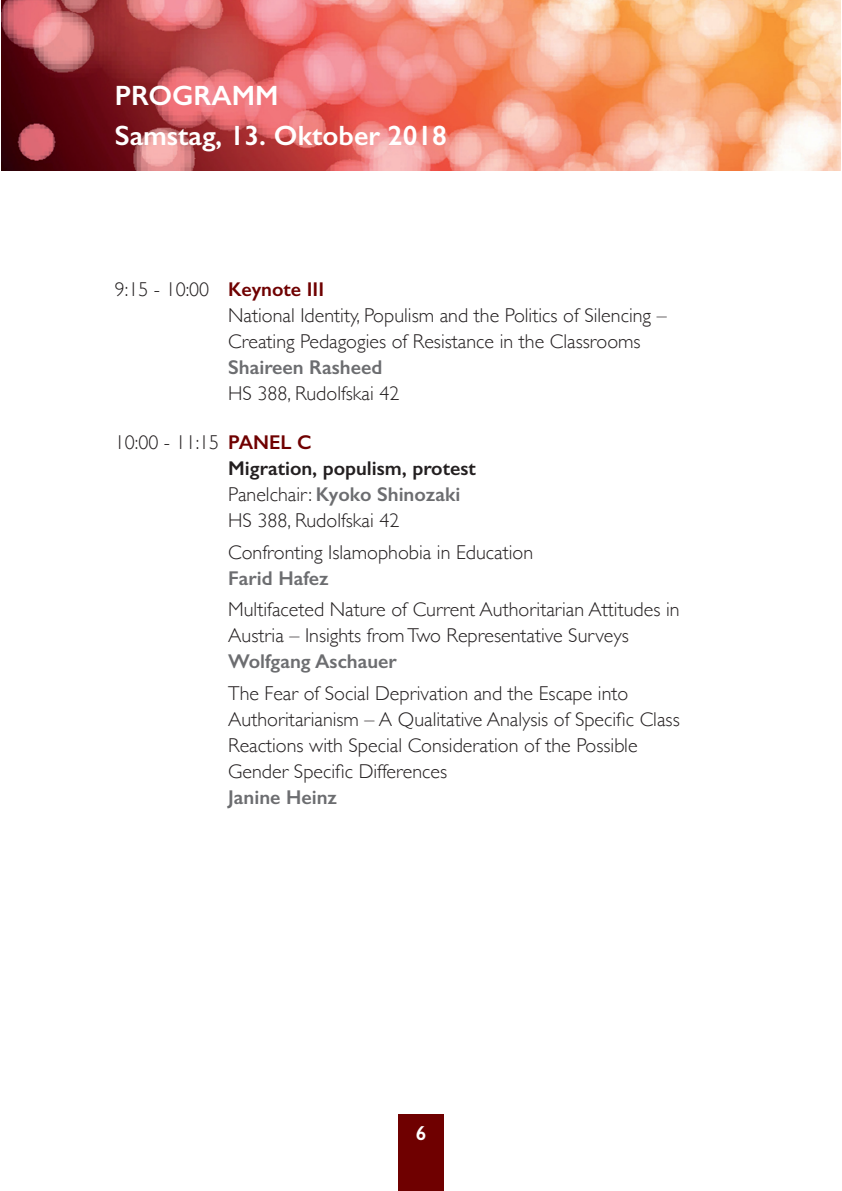
<style>
.page{position:relative;width:842px;height:1191px;background:#fff}
.page>*{position:absolute;margin:0;border:0;box-sizing:border-box;transform-origin:0 0}
.t1{font:600 28px/39.6px "Gill Sans";color:#fff}
.t2{font:300 20px/26px "Gill Sans";color:#231f20}
.t3{font:600 20px "Gill Sans";color:#6c6d70}
.t4{font:600 20px "Gill Sans";color:#fff}
.s1{font-weight:600;color:#6f0000}
.s2{font-weight:600}
.s3{font-weight:600;color:#6c6d70}
</style>
<div class="page">
<img style="left:1px;top:0;width:839px;height:170px">
<div style="left:398px;top:1114px;width:46px;height:77px;background:#6f0000"></div>
<h1 class="t1" style="left:115px;top:76px;width:334px">PROGRAMM<br>Samstag, 13. Oktober 2018</h1>
<p class="t2" style="left:228px;top:277px;width:440px;text-indent:-113px">9:15 - 10:00 <span class="s1">Keynote III<br></span>National Identity, Populism and the Politics of Silencing –<br>Creating Pedagogies of Resistance in the Classrooms</p>
<p class="t3" style="left:228px;top:355px;width:156px">Shaireen Rasheed</p>
<p class="t2" style="left:228px;top:381px;width:173px">HS 388, Rudolfskai 42</p>
<p class="t2" style="left:228px;top:429px;width:249px;text-indent:-113px">10:00 - 11:15 <span class="s1">PANEL C<br></span><span class="s2">Migration, populism, protest<br></span>Panelchair: <span class="s3">Kyoko Shinozaki<br></span>HS 388, Rudolfskai 42</p>
<p class="t2" style="left:228px;top:539px;width:306px">Confronting Islamophobia in Education</p>
<p class="t3" style="left:228px;top:566px;width:102px">Farid Hafez</p>
<p class="t2" style="left:228px;top:597px;width:453px">Multifaceted Nature of Current Authoritarian Attitudes in<br>Austria – Insights from Two Representative Surveys</p>
<p class="t3" style="left:228px;top:649px;width:170px">Wolfgang Aschauer</p>
<p class="t2" style="left:228px;top:680px;width:453px">The Fear of Social Deprivation and the Escape into Authoritarianism – A Qualitative Analysis of Specific Class Reactions with Special Consideration of the Possible Gender Specific Differences</p>
<p class="t3" style="left:228px;top:785px;width:110px">Janine Heinz</p>
<p class="t4" style="left:416px;top:1121px;width:12px">6</p>
</div>
